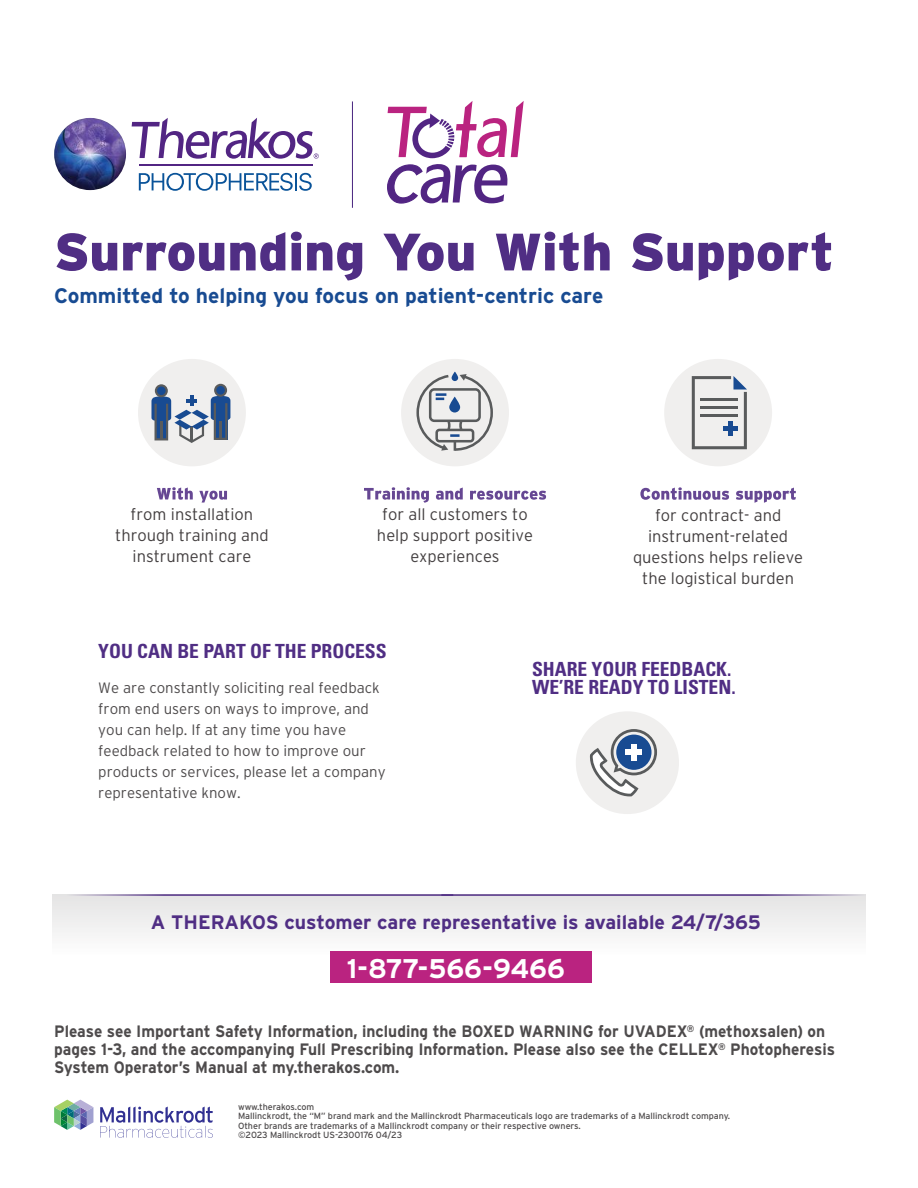
<style>
.page{position:relative;width:918px;height:1188px;background:#fff}
.page>*{position:absolute;margin:0;border:0;box-sizing:border-box;transform-origin:0 0}
.t1{font:900 52.5px "Interstate";color:#502e84}
.t2{font:700 27px "Interstate";color:#fff}
.t3{font:700 21px "Interstate";color:#184b92}
.t4{font:700 condensed 19.5px/18px "Univers LTPRO";color:#502e84}
.t5{font:700 19.5px "Interstate";color:#502e84}
.t6{font:700 16.5px/18px "Interstate";color:#4e4b4c;scale:.94 1}
.t7{font:300 16.5px/21px "Interstate";color:#444041;text-align:center}
.t8{font:300 15px/21px "Interstate";color:#4e4b4c}
.t9{font:9px/9.4px "Interstate";letter-spacing:-.005em;color:#4e4b4c}
</style>
<div class="page">
<svg style="left:54px;top:1100px;width:39px;height:30px"></svg>
<svg style="left:100px;top:1107px;width:113px;height:31px"></svg>
<svg style="left:364px;top:487px;width:182px;height:16px"></svg>
<div style="left:401px;top:359px;width:108px;height:107px;background:#f0efee;border-radius:50%"></div>
<svg style="left:416px;top:373px;width:77px;height:78px"></svg>
<svg style="left:640px;top:487px;width:156px;height:16px"></svg>
<div style="left:664px;top:359px;width:108px;height:107px;background:#f0efee;border-radius:50%"></div>
<svg style="left:692px;top:376px;width:55px;height:73px"></svg>
<hr style="left:701px;top:399px;width:37px;height:2px;background:#595b5c">
<hr style="left:701px;top:406px;width:37px;height:3px;background:#595b5c">
<hr style="left:701px;top:414px;width:37px;height:3px;background:#595b5c">
<div style="left:728px;top:421px;width:5px;height:15px;background:#184b92"></div>
<div style="left:723px;top:426px;width:15px;height:5px;background:#184b92"></div>
<svg style="left:157px;top:487px;width:70px;height:16px"></svg>
<div style="left:138px;top:359px;width:108px;height:107px;background:#f0efee;border-radius:50%"></div>
<svg style="left:151px;top:384px;width:79px;height:59px"></svg>
<div style="left:52px;top:894px;width:814px;height:99px;background:linear-gradient(to bottom,#e7e7e7,#fff)"></div>
<hr style="left:441px;top:894px;width:425px;height:2px;background:#502e84">
<hr style="left:0;top:894px;width:453px;height:2px;background:#502e84">
<div style="left:330px;top:951px;width:261px;height:32px;background:#ba2380"></div>
<div style="left:576px;top:711px;width:103px;height:103px;background:#f0efee;border-radius:50%"></div>
<svg style="left:589px;top:729px;width:68px;height:67px"></svg>
<div style="left:616px;top:735px;width:36px;height:35px;background:#184b92;border-radius:50%"></div>
<div style="left:631px;top:744px;width:5px;height:16px;background:#fff"></div>
<div style="left:626px;top:750px;width:16px;height:5px;background:#fff"></div>
<img style="left:54px;top:118px;width:72px;height:72px;border-radius:36px">
<hr style="left:139px;top:164px;width:174px;height:1px;background:#522583">
<svg style="left:139px;top:173px;width:173px;height:18px"></svg>
<svg style="left:132px;top:118px;width:187px;height:41px"></svg>
<hr style="left:352px;top:101px;width:1px;height:107px;background:#502e84">
<svg style="left:387px;top:101px;width:137px;height:103px"></svg>
<h1 class="t1" style="left:54px;top:222px;width:781px">Surrounding You With Support</h1>
<h3 class="t3" style="left:54px;top:283px;width:551px">Committed to helping you focus on patient-centric care</h3>
<h3 class="t7" style="left:115px;top:504px;width:155px">from installation through training and instrument care</h3>
<h3 class="t7" style="left:377px;top:504px;width:158px">for all customers to help support positive experiences</h3>
<h3 class="t7" style="left:633px;top:504px;width:172px">for contract- and instrument-related questions helps relieve the logistical burden</h3>
<h3 class="t4" style="left:98px;top:642px;width:290px">YOU CAN BE PART OF THE PROCESS</h3>
<h3 class="t8" style="left:98px;top:677px;width:289px">We are constantly soliciting real feedback from end users on ways to improve, and you can help. If at any time you have feedback related to how to improve our products or services, please let a company representative know.</h3>
<h3 class="t4" style="left:532px;top:660px;width:205px">SHARE YOUR FEEDBACK.<br>WE’RE READY TO LISTEN.</h3>
<h3 class="t5" style="left:151px;top:911px;width:612px">A THERAKOS customer care representative is available 24/7/365</h3>
<h2 class="t2" style="left:347px;top:953px;width:220px">1-877-566-9466</h2>
<p class="t6" style="left:54px;top:1022px;width:832px">Please see Important Safety Information, including the BOXED WARNING for UVADEX<sup>®</sup> (methoxsalen) on pages 1-3, and the accompanying Full Prescribing Information. Please also see the CELLEX<sup>®</sup> Photopheresis<br>System Operator’s Manual at my.therakos.com.</p>
<p class="t9" style="left:238px;top:1102px;width:494px">www.therakos.com<br>Mallinckrodt, the “M” brand mark and the Mallinckrodt Pharmaceuticals logo are trademarks of a Mallinckrodt company.<br>Other brands are trademarks of a Mallinckrodt company or their respective owners.<br>©2023 Mallinckrodt US-2300176 04/23</p>
</div>
